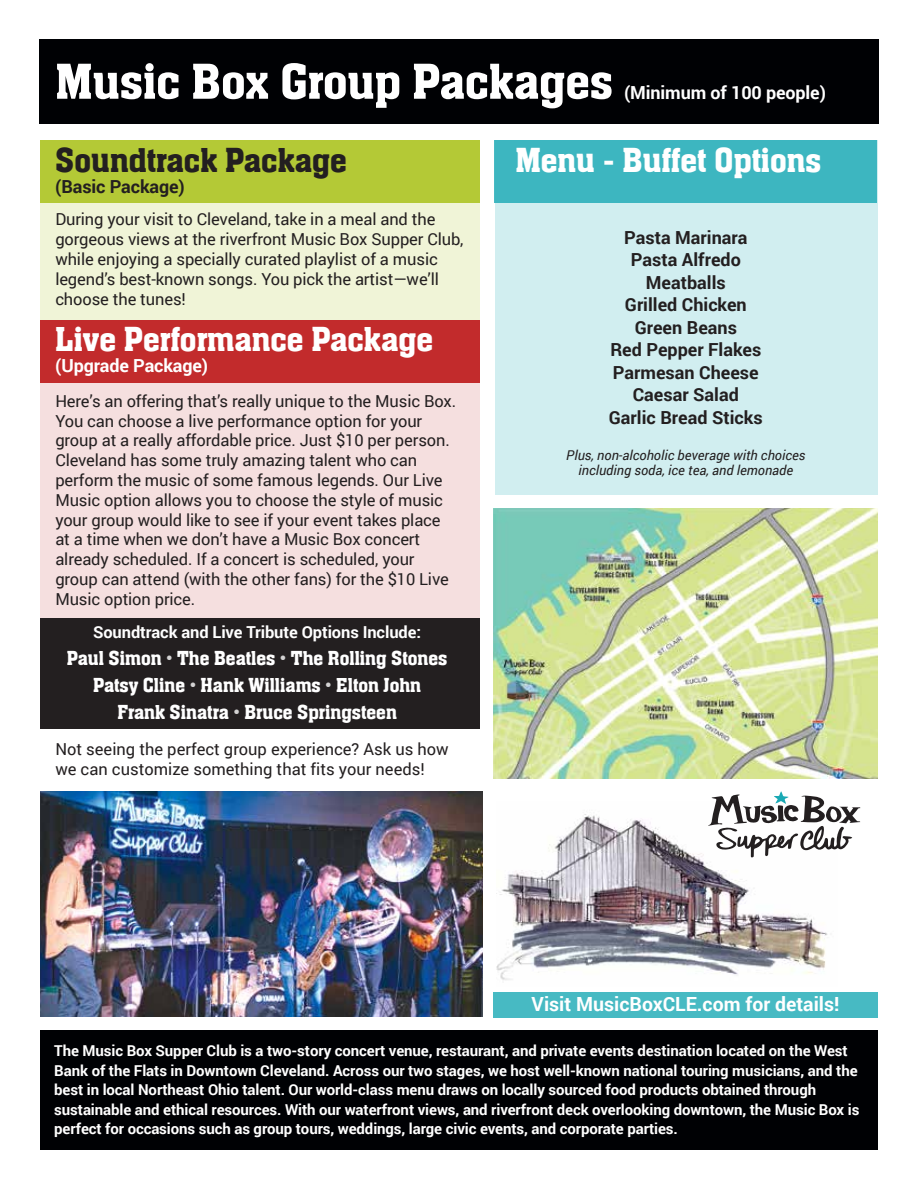
<style>
.page{position:relative;width:918px;height:1188px;background:#fff}
.page>*{position:absolute;margin:0;border:0;box-sizing:border-box;transform-origin:0 0}
.t1{font:52.5px "Aachen Medium Plain";color:#fff}
.t2{font:36px "Aachen Medium Plain";color:#fff}
.t3{font:36px "Aachen Medium Plain";color:#231f20}
.t4{font:21px/27px "Aachen Medium Plain";color:#fff;text-align:center}
.t5{font:700 19.5px "Roboto";color:#fff}
.t6{font:700 18px/22.5px "Roboto";color:#231f20;text-align:center}
.t7{font:700 18px "Roboto";letter-spacing:-.005em;color:#fff}
.t8{font:16.5px/19.8px "Roboto";letter-spacing:-.005em;color:#231f20}
.t9{font:700 16.5px "Roboto";letter-spacing:-.005em;color:#fff}
.t10{font:700 15px/19.5px "Roboto";letter-spacing:-.005em;color:#fff}
.t11{font:italic 13.5px/15px "Roboto";color:#231f20;text-align:center}
.s1{color:rgb(255 255 255/.8)}
</style>
<div class="page">
<div style="left:40px;top:140px;width:440px;height:181px;background:#f0f4d7"></div>
<div style="left:40px;top:382px;width:440px;height:238px;background:#f5dfdf"></div>
<div style="left:40px;top:140px;width:440px;height:63px;background:#b4c936"></div>
<div style="left:40px;top:320px;width:440px;height:63px;background:#c22b2c"></div>
<div style="left:40px;top:619px;width:440px;height:110px;background:#231f20"></div>
<div style="left:39px;top:39px;width:840px;height:85px;background:#000104"></div>
<img style="left:40px;top:792px;width:442px;height:224px">
<div style="left:40px;top:1030px;width:838px;height:119px;background:#000104"></div>
<div style="left:493px;top:992px;width:385px;height:25px;background:#47bac3"></div>
<div style="left:495px;top:140px;width:383px;height:355px;background:#d1eef0"></div>
<div style="left:495px;top:140px;width:382px;height:63px;background:#3db6c0"></div>
<img style="left:496px;top:814px;width:332px;height:166px">
<svg style="left:708px;top:792px;width:152px;height:65px"></svg>
<img style="left:493px;top:509px;width:385px;height:270px">
<h1 class="t1" style="left:55px;top:53px;width:559px">Music Box Group Packages</h1>
<p class="t7" style="left:624px;top:80px;width:203px">(Minimum of 100 people)</p>
<h2 class="t3" style="left:55px;top:140px;width:293px">Soundtrack Package</h2>
<p class="t6" style="left:55px;top:175px;width:131px">(Basic Package)</p>
<p class="t8" style="left:55px;top:209px;width:410px">During your visit to Cleveland, take in a meal and the gorgeous views at the riverfront Music Box Supper Club, while enjoying a specially curated playlist of a music legend’s best-known songs. You pick the artist—we’ll choose the tunes!</p>
<h2 class="t2" style="left:55px;top:319px;width:379px">Live Performance Package</h2>
<p class="t7" style="left:55px;top:353px;width:154px">(Upgrade Package)</p>
<p class="t8" style="left:55px;top:390px;width:402px">Here’s an offering that’s really unique to the Music Box.<br>You can choose a live performance option for your group at a really affordable price. Just $10 per person.<br>Cleveland has some truly amazing talent who can perform the music of some famous legends. Our Live Music option allows you to choose the style of music your group would like to see if your event takes place at a time when we don’t have a Music Box concert already scheduled. If a concert is scheduled, your group can attend (with the other fans) for the $10 Live Music option price.</p>
<p class="t9" style="left:93px;top:620px;width:329px">Soundtrack and Live Tribute Options Include:</p>
<p class="t4" style="left:67px;top:645px;width:382px">Paul Simon <span class="s1">•</span> The Beatles <span class="s1">•</span> The Rolling Stones<br>Patsy Cline <span class="s1">•</span> Hank Williams <span class="s1">•</span> Elton John<br>Frank Sinatra <span class="s1">•</span> Bruce Springsteen</p>
<p class="t8" style="left:55px;top:739px;width:395px">Not seeing the perfect group experience? Ask us how we can customize something that fits your needs!</p>
<h2 class="t2" style="left:515px;top:140px;width:308px">Menu - Buffet Options</h2>
<p class="t6" style="left:609px;top:225px;width:155px">Pasta Marinara<br>Pasta Alfredo<br>Meatballs<br>Grilled Chicken<br>Green Beans<br>Red Pepper Flakes<br>Parmesan Cheese<br>Caesar Salad<br>Garlic Bread Sticks</p>
<p class="t11" style="left:566px;top:447px;width:241px">Plus, non-alcoholic beverage with choices including soda, ice tea, and lemonade</p>
<p class="t5" style="left:532px;top:990px;width:309px">Visit MusicBoxCLE.com for details!</p>
<p class="t10" style="left:54px;top:1040px;width:807px">The Music Box Supper Club is a two-story concert venue, restaurant, and private events destination located on the West Bank of the Flats in Downtown Cleveland. Across our two stages, we host well-known national touring musicians, and the best in local Northeast Ohio talent. Our world-class menu draws on locally sourced food products obtained through sustainable and ethical resources. With our waterfront views, and riverfront deck overlooking downtown, the Music Box is perfect for occasions such as group tours, weddings, large civic events, and corporate parties.</p>
</div>
